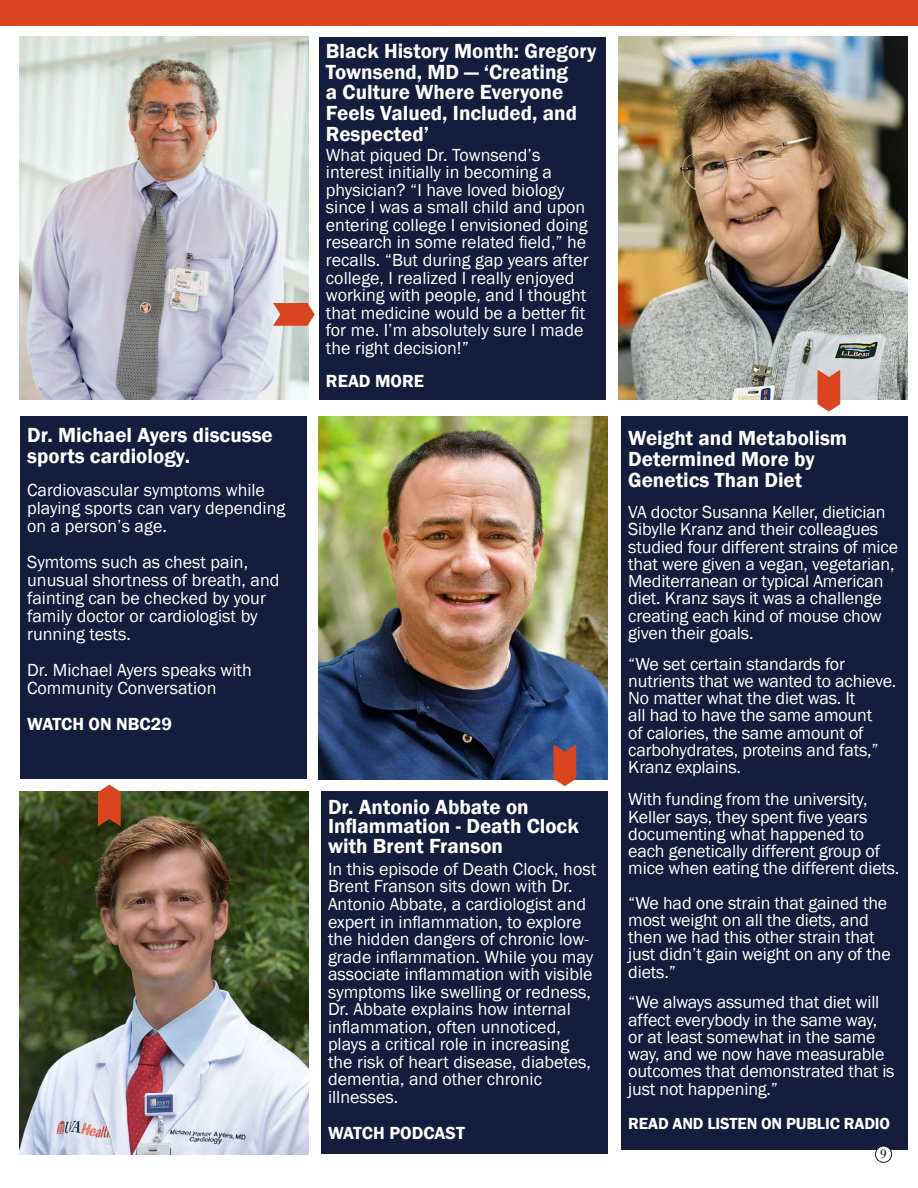
<style>
.page{position:relative;width:918px;height:1188px;background:#fff}
.page>*{position:absolute;margin:0;border:0;box-sizing:border-box;transform-origin:0 0}
.t1{font:600 21px/20.7px "Franklin Gothic";color:#fff}
.t2{font:18px/17.2px "Franklin Gothic";letter-spacing:-.01em;color:#fff}
.t3{font:600 18px "Franklin Gothic";color:#fff}
.t4{font:600 16.5px "Franklin Gothic";letter-spacing:-.01em;color:#fff}
.t5{font:13.5px "Bodoni";color:#231f20}
</style>
<div class="page">
<div style="left:0;top:0;width:918px;height:25px;background:#d9451f"></div>
<img style="left:20px;top:791px;width:289px;height:363px">
<div style="left:20px;top:416px;width:287px;height:363px;background:#141e3c"></div>
<svg style="left:98px;top:785px;width:23px;height:41px"></svg>
<div style="left:321px;top:791px;width:286px;height:363px;background:#141e3c"></div>
<div style="left:319px;top:37px;width:286px;height:363px;background:#141e3c"></div>
<div style="left:621px;top:416px;width:287px;height:734px;background:#141e3c"></div>
<img style="left:619px;top:37px;width:289px;height:363px">
<img style="left:319px;top:416px;width:288px;height:363px">
<img style="left:20px;top:37px;width:289px;height:363px">
<svg style="left:818px;top:370px;width:22px;height:42px"></svg>
<svg style="left:273px;top:303px;width:42px;height:23px"></svg>
<svg style="left:554px;top:744px;width:22px;height:42px"></svg>
<div style="left:875px;top:1146px;width:17px;height:16px;background:#fff;border-radius:50%"></div>
<div style="left:875px;top:1146px;width:17px;height:17px;border:1px solid #231f20;border-radius:50%"></div>
<p class="t1" style="left:27px;top:425px;width:247px">Dr. Michael Ayers discusse sports cardiology.</p>
<p class="t2" style="left:27px;top:481px;width:260px;line-height:18px">Cardiovascular symptoms while playing sports can vary depending on a person’s age.</p>
<p class="t2" style="left:27px;top:553px;width:254px;line-height:18px">Symtoms such as chest pain, unusual shortness of breath, and fainting can be checked by your family doctor or cardiologist by running tests.</p>
<p class="t2" style="left:27px;top:661px;width:226px;line-height:18px">Dr. Michael Ayers speaks with<br>Community Conversation</p>
<p class="t3" style="left:27px;top:713px;width:146px">WATCH ON NBC29</p>
<p class="t1" style="left:326px;top:41px;width:272px">Black History Month: Gregory<br>Townsend, MD — ‘Creating<br>a Culture Where Everyone<br>Feels Valued, Included, and<br>Respected’</p>
<p class="t2" style="left:326px;top:146px;width:264px">What piqued Dr. Townsend’s interest initially in becoming a physician? “I have loved biology since I was a small child and upon entering college I envisioned doing research in some related field,” he recalls. “But during gap years after college, I realized I really enjoyed working with people, and I thought that medicine would be a better fit for me. I’m absolutely sure I made the right decision!”</p>
<p class="t3" style="left:326px;top:370px;width:100px">READ MORE</p>
<p class="t1" style="left:328px;top:797px;width:252px;line-height:19.5px">Dr. Antonio Abbate on<br>Inflammation - Death Clock with Brent Franson</p>
<p class="t2" style="left:328px;top:860px;width:270px">In this episode of Death Clock, host<br>Brent Franson sits down with Dr.<br>Antonio Abbate, a cardiologist and expert in inflammation, to explore the hidden dangers of chronic low&shy;grade inflammation. While you may associate inflammation with visible symptoms like swelling or redness,<br>Dr. Abbate explains how internal inflammation, often unnoticed, plays a critical role in increasing the risk of heart disease, diabetes, dementia, and other chronic illnesses.</p>
<p class="t3" style="left:328px;top:1122px;width:138px">WATCH PODCAST</p>
<p class="t1" style="left:628px;top:428px;width:221px">Weight and Metabolism<br>Determined More by<br>Genetics Than Diet</p>
<p class="t2" style="left:628px;top:504px;width:271px">VA doctor Susanna Keller, dietician Sibylle Kranz and their colleagues studied four different strains of mice that were given a vegan, vegetarian, Mediterranean or typical American diet. Kranz says it was a challenge creating each kind of mouse chow given their goals.</p>
<p class="t2" style="left:628px;top:655px;width:270px">“We set certain standards for nutrients that we wanted to achieve.<br>No matter what the diet was. It<br>all had to have the same amount<br>of calories, the same amount of carbohydrates, proteins and fats,”<br>Kranz explains.</p>
<p class="t2" style="left:628px;top:791px;width:273px">With funding from the university, Keller says, they spent five years documenting what happened to each genetically different group of mice when eating the different diets.</p>
<p class="t2" style="left:628px;top:895px;width:264px">“We had one strain that gained the most weight on all the diets, and then we had this other strain that just didn’t gain weight on any of the diets.”</p>
<p class="t2" style="left:628px;top:994px;width:268px">“We always assumed that diet will affect everybody in the same way, or at least somewhat in the same way, and we now have measurable outcomes that demonstrated that is just not happening.”</p>
<p class="t4" style="left:628px;top:1114px;width:263px">READ AND LISTEN ON PUBLIC RADIO</p>
<p class="t5" style="left:880px;top:1146px;width:8px">9</p>
</div>
